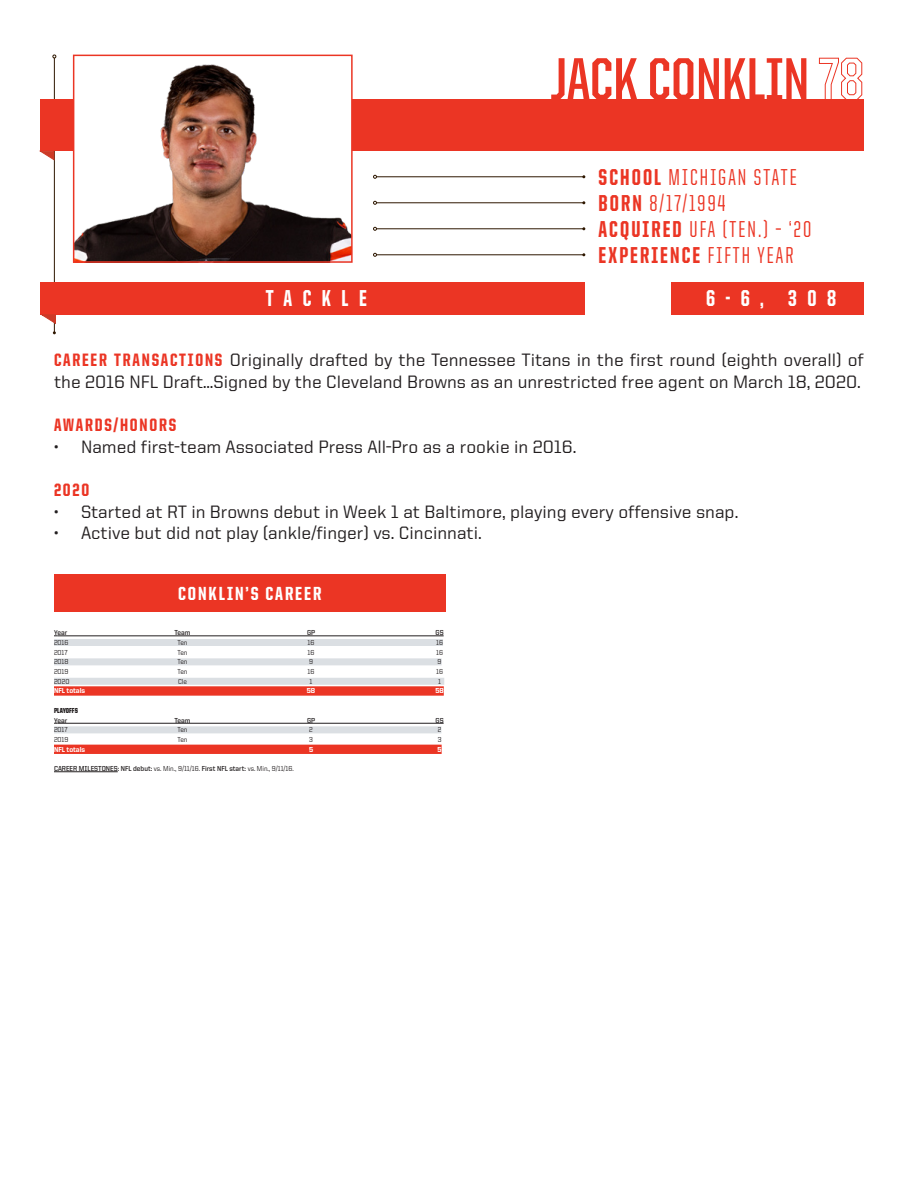
<style>
.page{position:relative;width:918px;height:1188px;background:#fff}
.page>*{position:absolute;margin:0;border:0;box-sizing:border-box;transform-origin:0 0}
.t1{font:700 60px "United Sans Cond";color:#eb3524}
.t2{font:500 23.1px "United Sans Cond";letter-spacing:.1em;color:#eb3524;scale:.91 1}
.t3{font:800 23.1px "United Sans Cond";letter-spacing:.1em;color:#eb3524;scale:.91 1}
.t4{font:800 23.1px "United Sans Cond";letter-spacing:.5em;color:#fff;scale:.91 1}
.t5{font:800 19.05px "United Sans Cond";letter-spacing:.1em;color:#fff}
.t6{font:500 18px/21.6px "United Sans Reg";color:#231f20}
.t7{font:800 18px "United Sans Cond";letter-spacing:.1em;color:#eb3524}
.t8{font:700 7.35px "United Sans Reg";color:#231f20;scale:.9 1}
.t9{font:500 7.35px "United Sans Reg";color:#231f20;scale:.9 1}
.t10{font:800 7.35px "United Sans Reg";color:#fff;scale:.9 1}
.t11{font:900 7.35px "United Sans Cond";color:#231f20}
.s1{font-weight:800}
.s2{font-weight:500}
.s3{font-family:"United Sans Cond";font-weight:800;color:#eb3524}
.s4{font-size:7.05px}
</style>
<div class="page">
<hr style="left:54px;top:58px;width:1px;height:275px;background:#2e1700">
<div style="left:40px;top:100px;width:824px;height:51px;background:#eb3524"></div>
<svg style="left:41px;top:151px;width:13px;height:9px"></svg>
<div style="left:40px;top:282px;width:545px;height:33px;background:#eb3524"></div>
<hr style="left:377px;top:176px;width:207px;height:1px;background:#2e1700">
<svg style="left:373px;top:175px;width:4px;height:4px"></svg>
<img style="left:76px;top:64px;width:274px;height:196px">
<div style="left:73px;top:55px;width:280px;height:208px;border:2px solid #eb3524"></div>
<hr style="left:377px;top:202px;width:207px;height:1px;background:#2e1700">
<svg style="left:373px;top:201px;width:4px;height:4px"></svg>
<hr style="left:377px;top:228px;width:207px;height:1px;background:#2e1700">
<svg style="left:373px;top:227px;width:4px;height:4px"></svg>
<hr style="left:377px;top:254px;width:207px;height:1px;background:#2e1700">
<svg style="left:373px;top:253px;width:4px;height:4px"></svg>
<svg style="left:42px;top:315px;width:14px;height:8px"></svg>
<div style="left:672px;top:282px;width:192px;height:33px;background:#eb3524"></div>
<div style="left:54px;top:574px;width:392px;height:37px;background:#eb3524"></div>
<hr style="left:58px;top:636px;width:386px;height:1px;background:#231f20">
<div style="left:54px;top:639px;width:389px;height:7px;background:#dbdfe3"></div>
<div style="left:54px;top:658px;width:388px;height:7px;background:#dbdfe3"></div>
<div style="left:54px;top:678px;width:390px;height:7px;background:#dbdfe3"></div>
<div style="left:54px;top:686px;width:390px;height:10px;background:#eb3524"></div>
<hr style="left:58px;top:723px;width:386px;height:1px;background:#231f20">
<div style="left:54px;top:726px;width:387px;height:7px;background:#dbdfe3"></div>
<div style="left:54px;top:745px;width:388px;height:9px;background:#eb3524"></div>
<hr style="left:54px;top:772px;width:64px;height:1px;background:#231f20">
<p class="t1" style="left:551px;top:48px;width:315px">JACK CONKLIN 78</p>
<p class="t2" style="left:599px;top:165px;width:219px"><span class="s1">SCHOOL</span> MICHIGAN STATE</p>
<p class="t2" style="left:599px;top:191px;width:141px"><span class="s1">BORN</span> 8/17/1994</p>
<p class="t2" style="left:599px;top:217px;width:235px"><span class="s1">ACQUIRED</span> UFA (TEN.) – ‘20</p>
<p class="t4" style="left:266px;top:286px;width:113px">TACKLE</p>
<p class="t3" style="left:599px;top:243px;width:216px">EXPERIENCE <span class="s2">FIFTH YEAR</span></p>
<p class="t4" style="left:706px;top:286px;width:144px">6-6, 308</p>
<p class="t6" style="left:54px;top:349px;width:811px"><span class="s3">CAREER TRANSACTIONS</span> Originally drafted by the Tennessee Titans in the first round (eighth overall) of the 2016 NFL Draft…Signed by the Cleveland Browns as an unrestricted free agent on March 18, 2020.</p>
<p class="t7" style="left:54px;top:416px;width:124px">AWARDS/HONORS</p>
<p class="t6" style="left:54px;top:435px;width:524px">• Named first-team Associated Press All-Pro as a rookie in 2016.</p>
<p class="t7" style="left:54px;top:480px;width:37px">2020</p>
<p class="t6" style="left:54px;top:500px;width:686px">• Started at RT in Browns debut in Week 1 at Baltimore, playing every offensive snap.</p>
<p class="t6" style="left:54px;top:522px;width:429px">• Active but did not play (ankle/finger) vs. Cincinnati.</p>
<p class="t5" style="left:178px;top:583px;width:145px">CONKLIN’S CAREER</p>
<p class="t8" style="left:54px;top:629px;width:16px"><span class="s4">Y</span>ear</p>
<p class="t8" style="left:175px;top:629px;width:19px">Team</p>
<p class="t8" style="left:307px;top:629px;width:10px">GP</p>
<p class="t8" style="left:436px;top:629px;width:10px">GS</p>
<p class="t9" style="left:54px;top:638px;width:18px">2016</p>
<p class="t9" style="left:178px;top:638px;width:13px">Ten</p>
<p class="t9" style="left:308px;top:638px;width:9px">16</p>
<p class="t9" style="left:436px;top:638px;width:9px">16</p>
<p class="t9" style="left:54px;top:648px;width:17px">2017</p>
<p class="t9" style="left:178px;top:648px;width:13px">Ten</p>
<p class="t9" style="left:308px;top:648px;width:9px">16</p>
<p class="t9" style="left:436px;top:648px;width:9px">16</p>
<p class="t9" style="left:54px;top:658px;width:18px">2018</p>
<p class="t9" style="left:178px;top:658px;width:13px">Ten</p>
<p class="t9" style="left:309px;top:658px;width:6px">9</p>
<p class="t9" style="left:438px;top:658px;width:6px">9</p>
<p class="t9" style="left:54px;top:667px;width:18px">2019</p>
<p class="t9" style="left:178px;top:667px;width:13px">Ten</p>
<p class="t9" style="left:308px;top:667px;width:9px">16</p>
<p class="t9" style="left:436px;top:667px;width:9px">16</p>
<p class="t9" style="left:54px;top:677px;width:19px">2020</p>
<p class="t9" style="left:178px;top:677px;width:11px">Cle</p>
<p class="t9" style="left:310px;top:677px;width:5px">1</p>
<p class="t9" style="left:438px;top:677px;width:5px">1</p>
<p class="t10" style="left:54px;top:687px;width:36px">NFL totals</p>
<p class="t10" style="left:307px;top:687px;width:11px">58</p>
<p class="t10" style="left:435px;top:687px;width:11px">58</p>
<p class="t11" style="left:54px;top:706px;width:25px">PLAYOFFS</p>
<p class="t8" style="left:54px;top:716px;width:16px"><span class="s4">Y</span>ear</p>
<p class="t8" style="left:175px;top:716px;width:19px">Team</p>
<p class="t8" style="left:307px;top:716px;width:10px">GP</p>
<p class="t8" style="left:436px;top:716px;width:10px">GS</p>
<p class="t9" style="left:54px;top:726px;width:17px">2017</p>
<p class="t9" style="left:178px;top:726px;width:13px">Ten</p>
<p class="t9" style="left:309px;top:726px;width:6px">2</p>
<p class="t9" style="left:438px;top:726px;width:6px">2</p>
<p class="t9" style="left:54px;top:735px;width:18px">2019</p>
<p class="t9" style="left:178px;top:735px;width:13px">Ten</p>
<p class="t9" style="left:309px;top:735px;width:6px">3</p>
<p class="t9" style="left:438px;top:735px;width:6px">3</p>
<p class="t10" style="left:54px;top:745px;width:36px">NFL totals</p>
<p class="t10" style="left:309px;top:745px;width:6px">5</p>
<p class="t10" style="left:438px;top:745px;width:6px">5</p>
<p class="t8" style="left:54px;top:764px;width:268px">CAREER MILESTONES: NFL debut: <span class="s2">vs. Min., 9/11/16.</span> First NFL start: <span class="s2">vs. Min., 9/11/16.</span></p>
</div>
